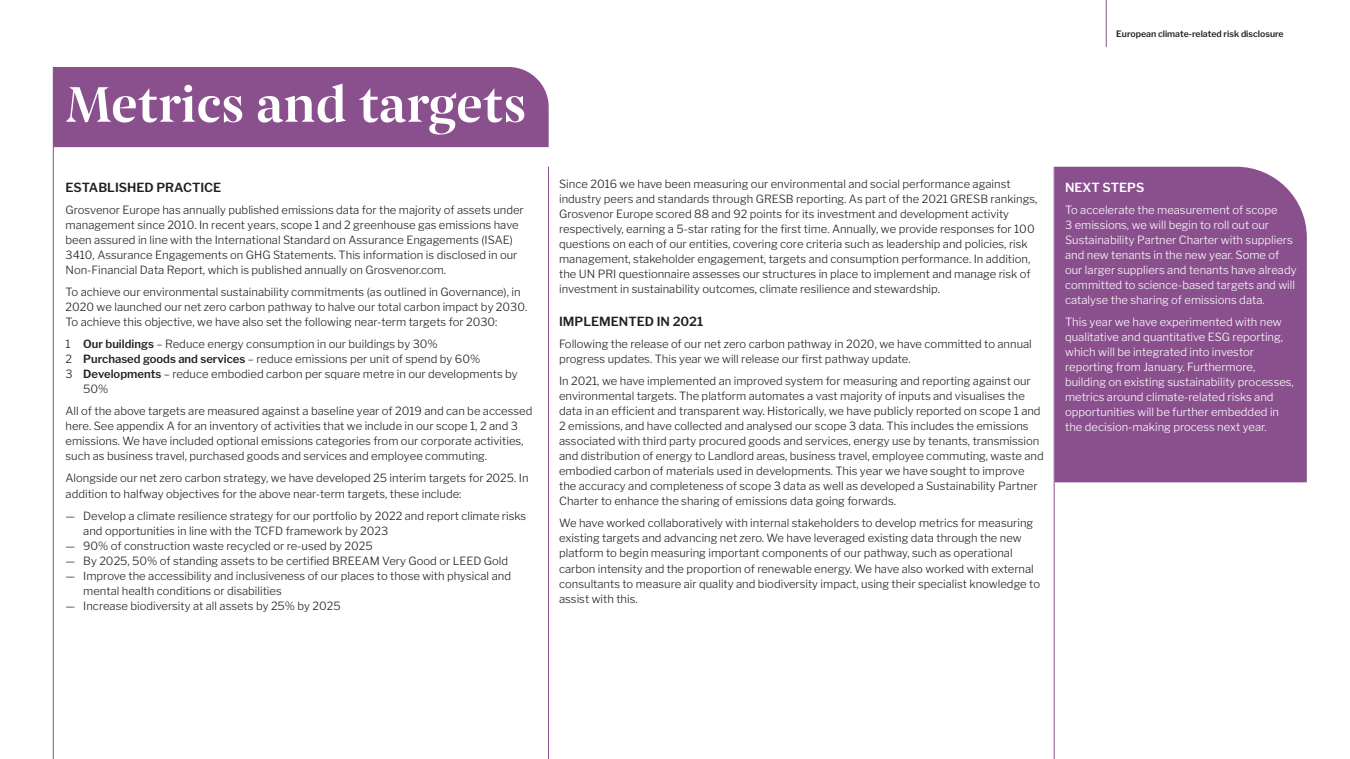
<style>
.page{position:relative;width:1350px;height:759px;background:#fff}
.page>*{position:absolute;margin:0;border:0;box-sizing:border-box;transform-origin:0 0}
.t1{font:55px "Grosvenor Headline";color:#fff}
.t2{font:600 12.5px "Libre Franklin";color:#231f20}
.t3{font:600 12.5px "Libre Franklin";color:#fff}
.t4{font:300 11.25px/15px "Libre Franklin";color:#231f20}
.t5{font:300 11.25px/15px "Libre Franklin";color:#fff}
.t6{font:600 8.75px "Libre Franklin";color:#231f20}
.s1{font-weight:600}
</style>
<div class="page">
<div style="left:1055px;top:167px;width:252px;height:315px;background:#8a508e"></div>
<div style="left:54px;top:67px;width:495px;height:80px;background:#8a508e"></div>
<hr style="left:548px;top:167px;width:1px;height:591px;background:#8a508e">
<hr style="left:53px;top:67px;width:1px;height:691px;background:#8a508e">
<hr style="left:1054px;top:167px;width:1px;height:591px;background:#8a508e">
<hr style="left:1106px;top:0;width:1px;height:47px;background:#8a508e">
<h1 class="t1" style="left:66px;top:64px;width:462px">Metrics and targets</h1>
<p class="t2" style="left:66px;top:180px;width:157px">ESTABLISHED PRACTICE</p>
<p class="t4" style="left:66px;top:202px;width:460px">Grosvenor Europe has annually published emissions data for the majority of assets under management since 2010. In recent years, scope 1 and 2 greenhouse gas emissions have been assured in line with the International Standard on Assurance Engagements (ISAE)<br>3410, Assurance Engagements on GHG Statements. This information is disclosed in our Non-Financial Data Report, which is published annually on Grosvenor.com.</p>
<p class="t4" style="left:66px;top:284px;width:463px">To achieve our environmental sustainability commitments (as outlined in Governance), in<br>2020 we launched our net zero carbon pathway to halve our total carbon impact by 2030.<br>To achieve this objective, we have also set the following near-term targets for 2030:</p>
<p class="t4" style="left:66px;top:336px;width:374px">1 <span class="s1">Our buildings</span> – Reduce energy consumption in our buildings by 30%</p>
<p class="t4" style="left:66px;top:351px;width:416px">2 <span class="s1">Purchased goods and services</span> – reduce emissions per unit of spend by 60%</p>
<p class="t4" style="left:66px;top:366px;width:454px">3 <span class="s1">Developments</span> – reduce embodied carbon per square metre in our developments by</p>
<p class="t4" style="left:83px;top:381px;width:27px">50%</p>
<p class="t4" style="left:66px;top:403px;width:468px">All of the above targets are measured against a baseline year of 2019 and can be accessed here. See appendix A for an inventory of activities that we include in our scope 1, 2 and 3 emissions. We have included optional emissions categories from our corporate activities, such as business travel, purchased goods and services and employee commuting.</p>
<p class="t4" style="left:66px;top:470px;width:465px">Alongside our net zero carbon strategy, we have developed 25 interim targets for 2025. In addition to halfway objectives for the above near-term targets, these include:</p>
<p class="t4" style="left:83px;top:508px;width:445px;text-indent:-18px">— Develop a climate resilience strategy for our portfolio by 2022 and report climate risks and opportunities in line with the TCFD framework by 2023</p>
<p class="t4" style="left:66px;top:538px;width:309px">— 90% of construction waste recycled or re-used by 2025</p>
<p class="t4" style="left:66px;top:553px;width:444px">— By 2025, 50% of standing assets to be certified BREEAM Very Good or LEED Gold</p>
<p class="t4" style="left:83px;top:568px;width:429px;text-indent:-18px">— Improve the accessibility and inclusiveness of our places to those with physical and mental health conditions or disabilities</p>
<p class="t4" style="left:66px;top:598px;width:277px">— Increase biodiversity at all assets by 25% by 2025</p>
<p class="t6" style="left:1116px;top:29px;width:169px">European climate-related risk disclosure</p>
<p class="t4" style="left:559px;top:176px;width:480px">Since 2016 we have been measuring our environmental and social performance against industry peers and standards through GRESB reporting. As part of the 2021 GRESB rankings, Grosvenor Europe scored 88 and 92 points for its investment and development activity respectively, earning a 5-star rating for the first time. Annually, we provide responses for 100 questions on each of our entities, covering core criteria such as leadership and policies, risk management, stakeholder engagement, targets and consumption performance. In addition, the UN PRI questionnaire assesses our structures in place to implement and manage risk of investment in sustainability outcomes, climate resilience and stewardship.</p>
<p class="t2" style="left:559px;top:314px;width:146px">IMPLEMENTED IN 2021</p>
<p class="t4" style="left:559px;top:336px;width:474px">Following the release of our net zero carbon pathway in 2020, we have committed to annual progress updates. This year we will release our first pathway update.</p>
<p class="t4" style="left:559px;top:373px;width:486px">In 2021, we have implemented an improved system for measuring and reporting against our environmental targets. The platform automates a vast majority of inputs and visualises the data in an efficient and transparent way. Historically, we have publicly reported on scope 1 and 2 emissions, and have collected and analysed our scope 3 data. This includes the emissions associated with third party procured goods and services, energy use by tenants, transmission and distribution of energy to Landlord areas, business travel, employee commuting, waste and embodied carbon of materials used in developments. This year we have sought to improve the accuracy and completeness of scope 3 data as well as developed a Sustainability Partner Charter to enhance the sharing of emissions data going forwards.</p>
<p class="t4" style="left:559px;top:515px;width:482px">We have worked collaboratively with internal stakeholders to develop metrics for measuring existing targets and advancing net zero. We have leveraged existing data through the new platform to begin measuring important components of our pathway, such as operational carbon intensity and the proportion of renewable energy. We have also worked with external consultants to measure air quality and biodiversity impact, using their specialist knowledge to assist with this.</p>
<p class="t3" style="left:1065px;top:180px;width:81px">NEXT STEPS</p>
<p class="t5" style="left:1065px;top:202px;width:233px">To accelerate the measurement of scope<br>3 emissions, we will begin to roll out our Sustainability Partner Charter with suppliers and new tenants in the new year. Some of our larger suppliers and tenants have already committed to science-based targets and will catalyse the sharing of emissions data.</p>
<p class="t5" style="left:1065px;top:314px;width:230px">This year we have experimented with new qualitative and quantitative ESG reporting, which will be integrated into investor reporting from January. Furthermore, building on existing sustainability processes, metrics around climate-related risks and opportunities will be further embedded in the decision-making process next year.</p>
</div>
